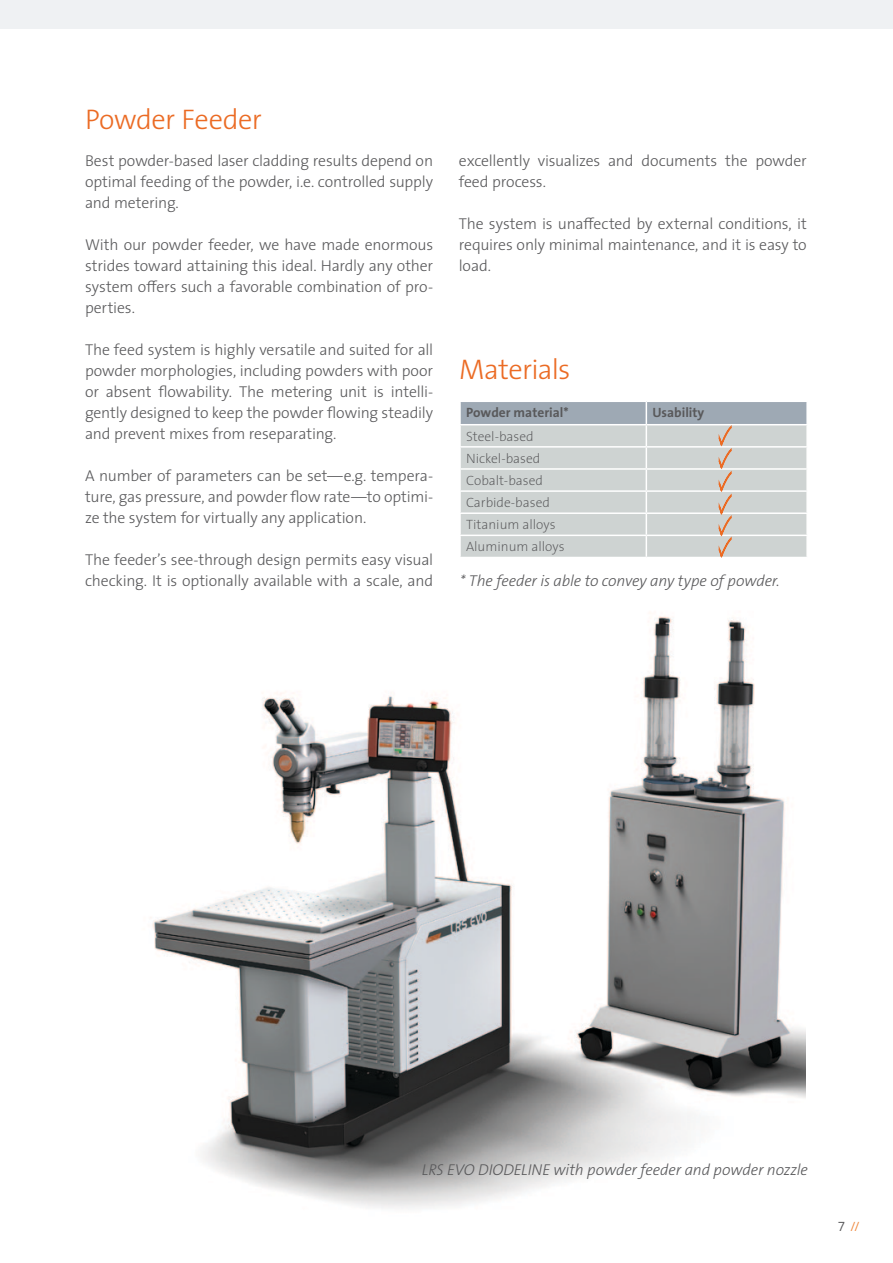
<style>
.page{position:relative;width:893px;height:1263px;background:#fff}
.page>*{position:absolute;margin:0;border:0;box-sizing:border-box;transform-origin:0 0}
.t1{font:300 28.5px "The Sans";letter-spacing:-.02em;color:#eb6b24}
.t2{font:300 15.75px/21px "The Sans";letter-spacing:-.01em;color:#59595b;text-align:justify}
.t3{font:italic 300 15.75px "The Sans B3";letter-spacing:-.005em;color:#59595b}
.t4{font:200 13.5px/22.2px "The Sans";color:#59595b}
.t5{font:700 13.5px "The Sans";color:#59595b}
.t6{font:13.5px "The Sans Semi Light Expert";color:#ef893e}
.s1{color:#59595b}
</style>
<div class="page">
<div style="left:0;top:0;width:893px;height:28px;background:#eff1f3"></div>
<img style="left:150px;top:616px;width:656px;height:593px">
<svg style="left:460px;top:401px;width:347px;height:157px;background:#cbcfd0"></svg>
<h1 class="t1" style="left:85px;top:96px;width:178px">Powder Feeder</h1>
<p class="t2" style="left:85px;top:150px;width:350px">Best powder-based laser cladding results depend on optimal feeding of the powder, i.e. controlled supply and metering.</p>
<p class="t2" style="left:85px;top:234px;width:350px">With our powder feeder, we have made enormous strides toward attaining this ideal. Hardly any other system offers such a favorable combination of pro&shy;perties.</p>
<p class="t2" style="left:85px;top:339px;width:350px">The feed system is highly versatile and suited for all powder morphologies, including powders with poor or absent flowability. The metering unit is intelli&shy;gently designed to keep the powder flowing steadily and prevent mixes from reseparating.</p>
<p class="t2" style="left:85px;top:465px;width:350px">A number of parameters can be set—e.g. tempera&shy;ture, gas pressure, and powder flow rate—to optimi&shy;ze the system for virtually any application.</p>
<p class="t2" style="left:85px;top:549px;width:350px">The feeder’s see-through design permits easy visual checking. It is optionally available with a scale, and</p>
<p class="t2" style="left:459px;top:150px;width:350px">excellently visualizes and documents the powder feed process.</p>
<p class="t2" style="left:459px;top:213px;width:350px">The system is unaffected by external conditions, it requires only minimal maintenance, and it is easy to load.</p>
<h1 class="t1" style="left:459px;top:346px;width:113px">Materials</h1>
<p class="t5" style="left:466px;top:401px;width:104px">Powder material*</p>
<p class="t5" style="left:652px;top:401px;width:54px">Usability</p>
<p class="t4" style="left:466px;top:426px;width:100px">Steel-based<br>Nickel-based<br>Cobalt-based<br>Carbide-based<br>Titanium alloys<br>Aluminum alloys</p>
<p class="t3" style="left:460px;top:572px;width:322px">* The feeder is able to convey any type of powder.</p>
<p class="t3" style="left:422px;top:1162px;width:388px">LRS EVO DIODELINE with powder feeder and powder nozzle</p>
<p class="t6" style="left:838px;top:1215px;width:23px"><span class="s1">7</span> //</p>
</div>
